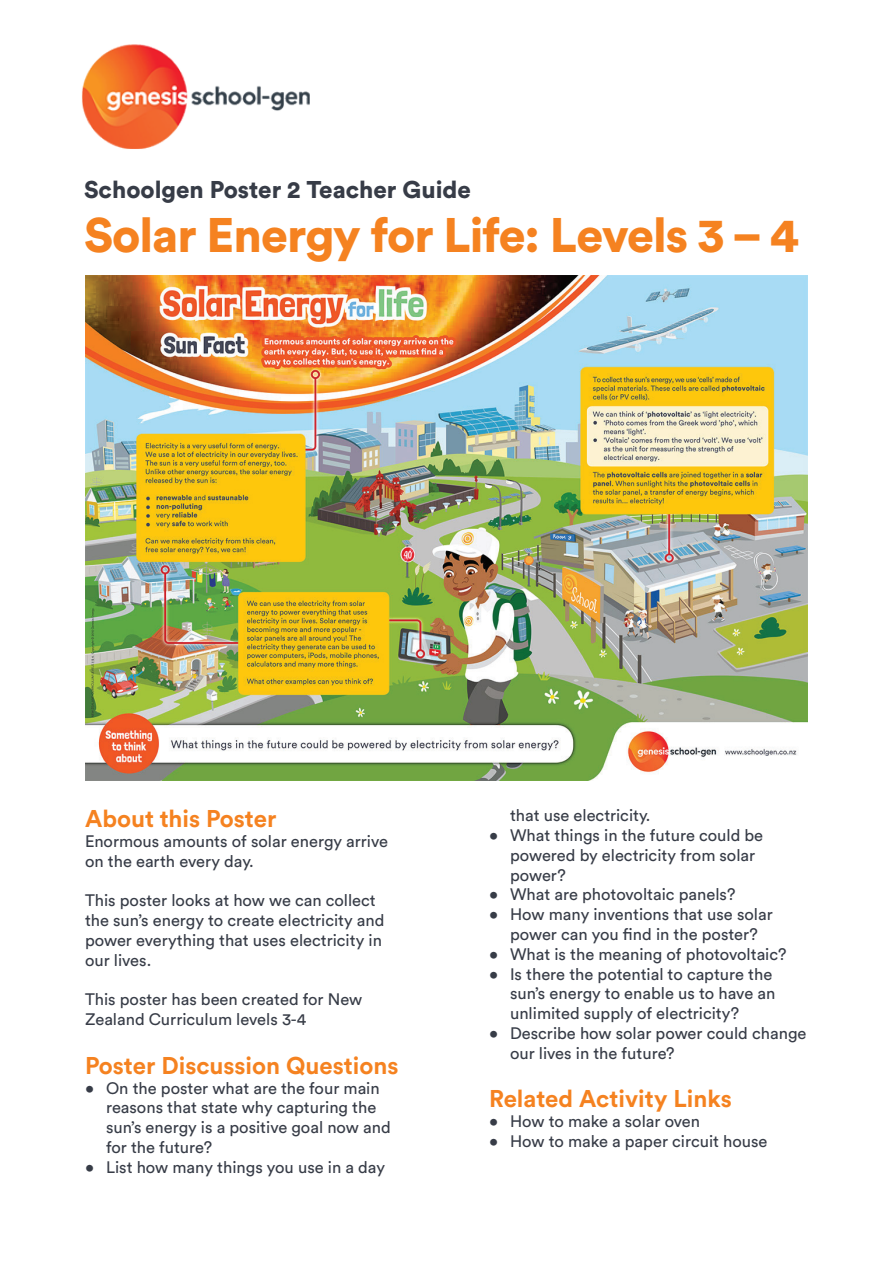
<style>
.page{position:relative;width:893px;height:1263px;background:#fff}
.page>*{position:absolute;margin:0;border:0;box-sizing:border-box;transform-origin:0 0}
.t1{font:900 48px "Circular Pro";letter-spacing:-.02em;color:#f58220}
.t2{font:700 24px "Circular Pro";color:#f58220}
.t3{font:900 24px "Circular Pro";color:#373c47}
.t4{font:16.5px/19.8px "Circular Pro";color:#373c47}
</style>
<div class="page">
<img style="left:85px;top:275px;width:723px;height:506px">
<img style="left:82px;top:44px;width:228px;height:105px">
<h2 class="t3" style="left:84px;top:173px;width:388px">Schoolgen Poster 2 Teacher Guide</h2>
<h1 class="t1" style="left:84px;top:202px;width:717px">Solar Energy for Life: Levels 3 – 4</h1>
<h2 class="t2" style="left:85px;top:802px;width:193px">About this Poster</h2>
<p class="t4" style="left:85px;top:831px;width:305px">Enormous amounts of solar energy arrive on the earth every day.</p>
<p class="t4" style="left:85px;top:890px;width:301px">This poster looks at how we can collect the sun’s energy to create electricity and power everything that uses electricity in our lives.</p>
<p class="t4" style="left:85px;top:989px;width:279px">This poster has been created for New<br>Zealand Curriculum levels 3-4</p>
<h2 class="t2" style="left:85px;top:1049px;width:315px">Poster Discussion Questions</h2>
<p class="t4" style="left:106px;top:1077px;width:286px;text-indent:-21px">• On the poster what are the four main reasons that state why capturing the sun’s energy is a positive goal now and for the future?</p>
<p class="t4" style="left:85px;top:1156px;width:301px">• List how many things you use in a day</p>
<p class="t4" style="left:510px;top:805px;width:142px">that use electricity.</p>
<p class="t4" style="left:510px;top:824px;width:255px;text-indent:-21px">• What things in the future could be powered by electricity from solar power?</p>
<p class="t4" style="left:489px;top:884px;width:248px">• What are photovoltaic panels?</p>
<p class="t4" style="left:489px;top:904px;width:285px;text-align:center">• How many inventions that use solar power can you find in the poster?</p>
<p class="t4" style="left:489px;top:943px;width:299px">• What is the meaning of photovoltaic?</p>
<p class="t4" style="left:510px;top:963px;width:267px;text-indent:-21px">• Is there the potential to capture the sun’s energy to enable us to have an unlimited supply of electricity?</p>
<p class="t4" style="left:510px;top:1022px;width:298px;text-indent:-21px">• Describe how solar power could change our lives in the future?</p>
<h2 class="t2" style="left:489px;top:1082px;width:244px">Related Activity Links</h2>
<p class="t4" style="left:489px;top:1111px;width:213px">• How to make a solar oven</p>
<p class="t4" style="left:489px;top:1130px;width:280px">• How to make a paper circuit house</p>
</div>
